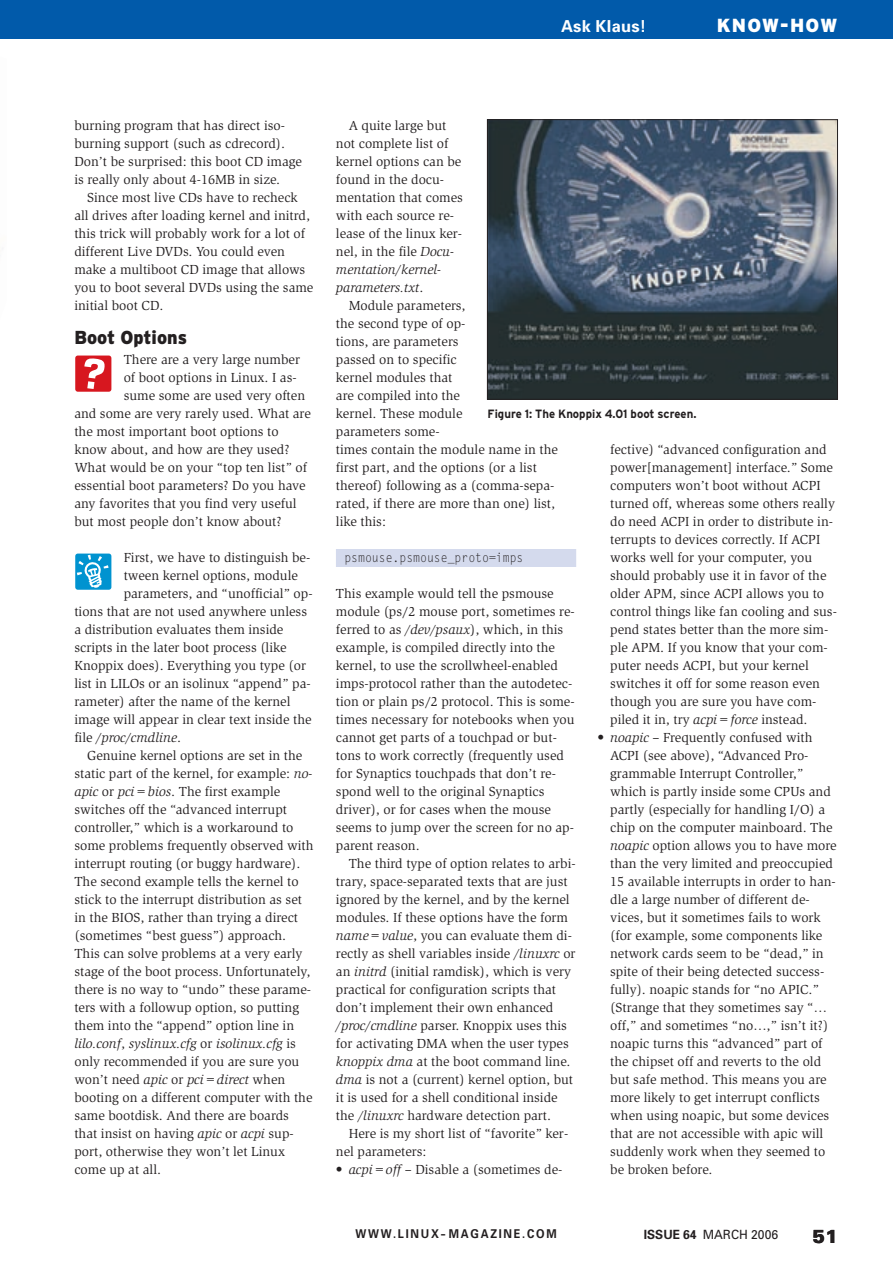
<style>
.page{position:relative;width:893px;height:1263px;background:#fff}
.page>*{position:absolute;margin:0;border:0;box-sizing:border-box;transform-origin:0 0}
._95_R{font:900 18.9px "Interstate";letter-spacing:.06em;color:#fff}
.Pagina{font:900 18.9px "Univers";color:#231f20}
._19_ZT{font:900 18.75px "Interstate";color:#231f20;scale:.95 1}
._95_RSW{font:700 16.5px "Univers";letter-spacing:.015em;color:#fff}
._10_L{font:13.5px/18px "Slimbach";color:#231f20}
._19_L_Auflistung{font:13.5px/18px "Slimbach";color:#231f20}
._12_L_Initial{font:13.5px "Slimbach";color:#231f20}
._11_L_ohne{font:13.5px/18px "Slimbach";color:#231f20}
.Maginalie_URL{font:13.5px/18px "Slimbach";color:#231f20}
._12_L_Initial-2{font:italic 13.5px "Slimbach";color:#231f20}
._15_Li{font:12.75px "Gothic Looser";color:#231f20;scale:.9 1}
.Marginalie{font:12.75px "Univers";color:#231f20;scale:.95 1}
.Maginalie_URL-2{font:700 12.15px "Univers";letter-spacing:.16em;color:#231f20;scale:.9 1}
._50_B{font:700 12px "Interstate";color:#231f20;scale:.95 1}
.s1{font-style:normal}
.s2{font-style:italic}
.s3{font-weight:700}
</style>
<div class="page">
<svg style="left:75px;top:356px;width:36px;height:36px"></svg>
<svg style="left:75px;top:554px;width:36px;height:36px"></svg>
<div style="left:336px;top:549px;width:240px;height:18px;background:#d4daed"></div>
<img style="left:489px;top:121px;width:347px;height:276px">
<div style="left:487px;top:119px;width:351px;height:280px;border:1px solid #231f20"></div>
<div style="left:0;top:0;width:893px;height:38px;background:#015aaa"></div>
<p class="_95_RSW" style="left:561px;top:16px;width:87px">Ask Klaus!</p>
<p class="_95_R" style="left:717px;top:15px;width:122px">KNOW-HOW</p>
<p class="Maginalie_URL" style="left:74px;top:117px;width:229px">burning program that has direct iso&shy;burning support (such as cdrecord).<br>Don’t be surprised: this boot CD image is really only about 4-16MB in size.</p>
<p class="_10_L" style="left:74px;top:189px;width:241px;text-indent:13px">Since most live CDs have to recheck all drives after loading kernel and initrd, this trick will probably work for a lot of different Live DVDs. You could even make a multiboot CD image that allows you to boot several DVDs using the same initial boot CD.</p>
<p class="_19_ZT" style="left:74px;top:327px;width:120px">Boot Options</p>
<p class="_12_L_Initial" style="left:124px;top:352px;width:178px">There are a very large number</p>
<p class="_12_L_Initial" style="left:124px;top:370px;width:175px">of boot options in Linux. I as-</p>
<p class="_12_L_Initial" style="left:124px;top:388px;width:183px">sume some are used very often</p>
<p class="_12_L_Initial" style="left:74px;top:406px;width:238px">and some are very rarely used. What are</p>
<p class="_12_L_Initial" style="left:74px;top:424px;width:206px">the most important boot options to</p>
<p class="_12_L_Initial" style="left:74px;top:442px;width:217px">know about, and how are they used?</p>
<p class="_12_L_Initial" style="left:74px;top:460px;width:234px">What would be on your “top ten list” of</p>
<p class="_12_L_Initial" style="left:74px;top:478px;width:233px">essential boot parameters? Do you have</p>
<p class="_12_L_Initial" style="left:74px;top:496px;width:224px">any favorites that you find very useful</p>
<p class="_12_L_Initial" style="left:74px;top:514px;width:209px">but most people don’t know about?</p>
<p class="_12_L_Initial" style="left:124px;top:550px;width:188px">First, we have to distinguish be-</p>
<p class="_12_L_Initial" style="left:124px;top:568px;width:176px">tween kernel options, module</p>
<p class="_12_L_Initial" style="left:124px;top:586px;width:190px">parameters, and “unofficial” op-</p>
<p class="_12_L_Initial" style="left:74px;top:604px;width:234px">tions that are not used anywhere unless</p>
<p class="_12_L_Initial" style="left:74px;top:622px;width:210px">a distribution evaluates them inside</p>
<p class="_12_L_Initial" style="left:74px;top:640px;width:214px">scripts in the later boot process (like</p>
<p class="_12_L_Initial" style="left:74px;top:658px;width:233px">Knoppix does). Everything you type (or</p>
<p class="_12_L_Initial" style="left:74px;top:676px;width:238px">list in LILOs or an isolinux “append” pa-</p>
<p class="_12_L_Initial" style="left:74px;top:694px;width:218px">rameter) after the name of the kernel</p>
<p class="_12_L_Initial" style="left:74px;top:712px;width:239px">image will appear in clear text inside the</p>
<p class="_12_L_Initial-2" style="left:74px;top:730px;width:108px"><span class="s1">file</span> /proc/cmdline<span class="s1">.</span></p>
<p class="_10_L" style="left:74px;top:747px;width:241px;text-indent:13px">Genuine kernel options are set in the static part of the kernel, for example: <span class="s2">no&shy;apic</span> or <span class="s2">pci=bios</span>. The first example switches off the “advanced interrupt controller,” which is a workaround to some problems frequently observed with interrupt routing (or buggy hardware).<br>The second example tells the kernel to stick to the interrupt distribution as set in the BIOS, rather than trying a direct (sometimes “best guess”) approach.<br>This can solve problems at a very early stage of the boot process. Unfortunately, there is no way to “undo” these parame&shy;ters with a followup option, so putting them into the “append” option line in <span class="s2">lilo.conf</span>, <span class="s2">syslinux.cfg</span> or <span class="s2">isolinux.cfg</span> is only recommended if you are sure you won’t need <span class="s2">apic</span> or <span class="s2">pci=direct</span> when booting on a different computer with the same bootdisk. And there are boards that insist on having <span class="s2">apic</span> or <span class="s2">acpi</span> sup&shy;port, otherwise they won’t let Linux come up at all.</p>
<p class="_10_L" style="left:336px;top:117px;width:129px;text-indent:13px">A quite large but not complete list of kernel options can be found in the docu&shy;mentation that comes with each source re&shy;lease of the linux ker&shy;nel, in the file <span class="s2">Docu&shy;mentation/kernel&shy;parameters.txt</span>.</p>
<p class="_10_L" style="left:336px;top:297px;width:224px;text-indent:13px">Module parameters,<br>the second type of op-<br>tions, are parameters<br>passed on to specific<br>kernel modules that<br>are compiled into the<br>kernel. These module<br>parameters some-<br>times contain the module name in the first part, and the options (or a list thereof) following as a (comma-sepa&shy;rated, if there are more than one) list, like this:</p>
<p class="_15_Li" style="left:344px;top:549px;width:200px">psmouse.psmouse_proto=imps</p>
<p class="_11_L_ohne" style="left:336px;top:585px;width:240px">This example would tell the psmouse module (ps/ 2 mouse port, sometimes re&shy;ferred to as <span class="s2">/dev/psaux</span>), which, in this example, is compiled directly into the kernel, to use the scrollwheel-enabled imps-protocol rather than the autodetec&shy;tion or plain ps/ 2 protocol. This is some&shy;times necessary for notebooks when you cannot get parts of a touchpad or but&shy;tons to work correctly (frequently used for Synaptics touchpads that don’t re&shy;spond well to the original Synaptics driver), or for cases when the mouse seems to jump over the screen for no ap&shy;parent reason.</p>
<p class="_10_L" style="left:336px;top:855px;width:241px;text-indent:13px">The third type of option relates to arbi&shy;trary, space-separated texts that are just ignored by the kernel, and by the kernel modules. If these options have the form <span class="s2">name=value</span>, you can evaluate them di&shy;rectly as shell variables inside <span class="s2">/linuxrc</span> or an <span class="s2">initrd</span> (initial ramdisk), which is very practical for configuration scripts that don’t implement their own enhanced <span class="s2">/proc/cmdline</span> parser. Knoppix uses this for activating DMA when the user types <span class="s2">knoppix dma</span> at the boot command line. <span class="s2">dma</span> is not a (current) kernel option, but it is used for a shell conditional inside the <span class="s2">/linuxrc</span> hardware detection part.</p>
<p class="_10_L" style="left:336px;top:1125px;width:234px;text-indent:13px">Here is my short list of “favorite” ker&shy;nel parameters:</p>
<p class="_19_L_Auflistung" style="left:336px;top:1161px;width:228px">• <span class="s2">acpi=off</span> – Disable a (sometimes de-</p>
<p class="_50_B" style="left:488px;top:407px;width:221px">Figure 1: The Knoppix 4.01 boot screen.</p>
<p class="_19_L_Auflistung" style="left:610px;top:441px;width:228px">fective) “advanced configuration and power[management] interface.” Some computers won’t boot without ACPI turned off, whereas some others really do need ACPI in order to distribute in&shy;terrupts to devices correctly. If ACPI works well for your computer, you should probably use it in favor of the older APM, since ACPI allows you to control things like fan cooling and sus&shy;pend states better than the more sim&shy;ple APM. If you know that your com&shy;puter needs ACPI, but your kernel switches it off for some reason even though you are sure you have com&shy;piled it in, try <span class="s2">acpi=force</span> instead.</p>
<p class="_19_L_Auflistung" style="left:610px;top:729px;width:228px;text-indent:-13px">• <span class="s2">noapic</span> – Frequently confused with ACPI (see above), “Advanced Pro&shy;grammable Interrupt Controller,” which is partly inside some CPUs and partly (especially for handling I/ O) a chip on the computer mainboard. The <span class="s2">noapic</span> option allows you to have more than the very limited and preoccupied 15 available interrupts in order to han&shy;dle a large number of different de&shy;vices, but it sometimes fails to work (for example, some components like network cards seem to be “dead,” in spite of their being detected success&shy;fully). noapic stands for “no APIC.” (Strange that they sometimes say “… off,” and sometimes “no…,” isn’t it?) noapic turns this “advanced” part of the chipset off and reverts to the old but safe method. This means you are more likely to get interrupt conflicts when using noapic, but some devices that are not accessible with apic will suddenly work when they seemed to be broken before.</p>
<p class="Maginalie_URL-2" style="left:355px;top:1226px;width:225px">WWW.LINUX-MAGAZINE.COM</p>
<p class="Marginalie" style="left:644px;top:1226px;width:143px"><span class="s3">ISSUE 64</span> MARCH 2006</p>
<p class="Pagina" style="left:812px;top:1225px;width:27px">51</p>
</div>
